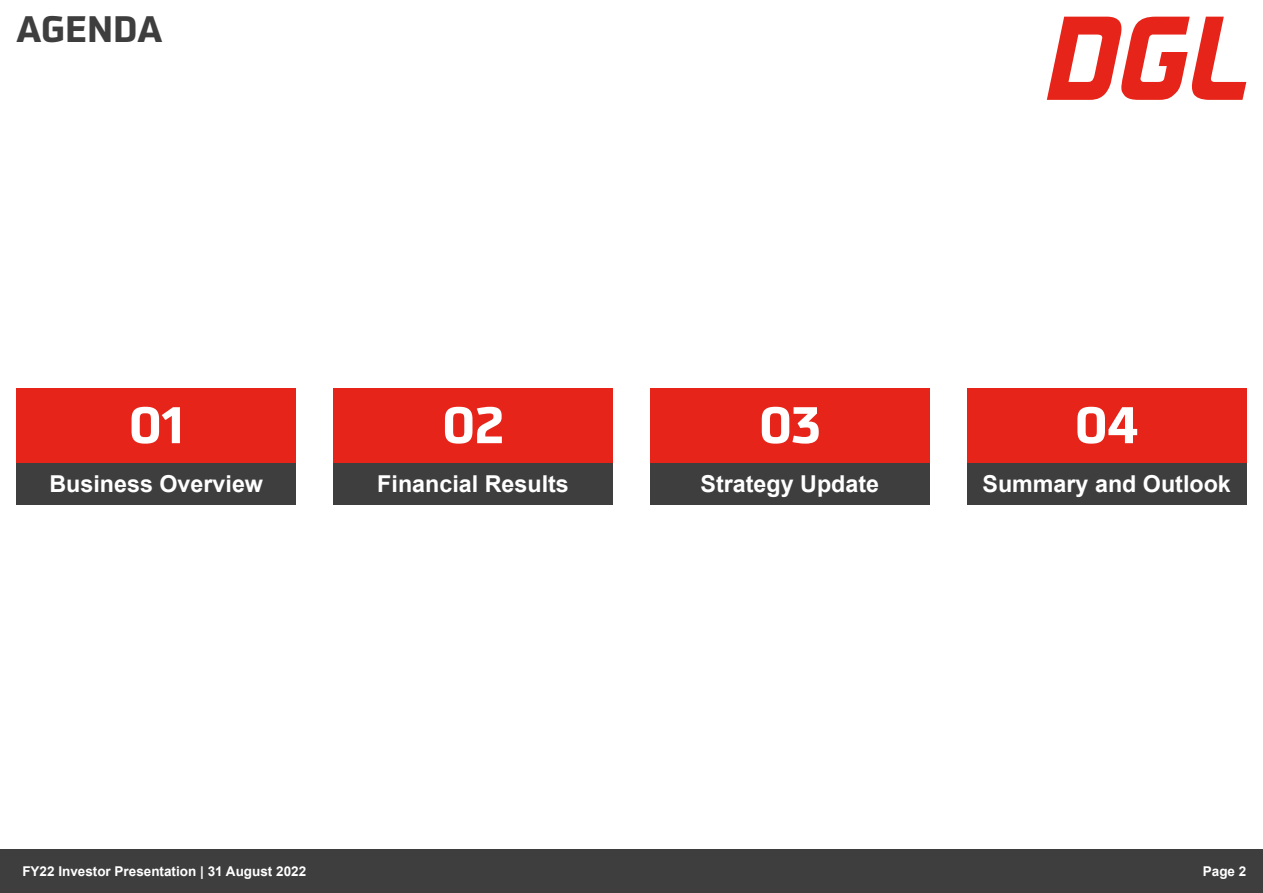
<style>
.page{position:relative;width:1263px;height:893px;background:#fff}
.page>*{position:absolute;margin:0;border:0;box-sizing:border-box;transform-origin:0 0}
.t1{font:700 50.25px "Utility Pro";color:#fff}
.t2{font:700 36px "Utility Pro";color:#3e3e3f}
.t3{font:700 23.25px "Arial";color:#fff}
.t4{font:700 13.5px "Arial";color:#fff}
</style>
<div class="page">
<div style="left:0;top:849px;width:1263px;height:44px;background:#3e3e3f"></div>
<svg style="left:1047px;top:17px;width:199px;height:83px"></svg>
<div style="left:17px;top:463px;width:279px;height:42px;background:#3e3e3f"></div>
<div style="left:17px;top:388px;width:279px;height:75px;background:#e72419"></div>
<div style="left:333px;top:463px;width:280px;height:42px;background:#3e3e3f"></div>
<div style="left:333px;top:388px;width:280px;height:75px;background:#e72419"></div>
<div style="left:650px;top:463px;width:279px;height:42px;background:#3e3e3f"></div>
<div style="left:650px;top:388px;width:279px;height:75px;background:#e72419"></div>
<div style="left:967px;top:463px;width:279px;height:42px;background:#3e3e3f"></div>
<div style="left:967px;top:388px;width:279px;height:75px;background:#e72419"></div>
<h2 class="t2" style="left:17px;top:-1px;width:147px">AGENDA</h2>
<h1 class="t1" style="left:129px;top:383px;width:55px">01</h1>
<p class="t3" style="left:49px;top:468px;width:215px">Business Overview</p>
<h1 class="t1" style="left:442px;top:383px;width:63px">02</h1>
<p class="t3" style="left:377px;top:468px;width:193px">Financial Results</p>
<h1 class="t1" style="left:759px;top:383px;width:63px">03</h1>
<p class="t3" style="left:701px;top:468px;width:180px">Strategy Update</p>
<h1 class="t1" style="left:1075px;top:383px;width:65px">04</h1>
<p class="t3" style="left:982px;top:468px;width:250px">Summary and Outlook</p>
<p class="t4" style="left:22px;top:862px;width:285px">FY22 Investor Presentation | 31 August 2022</p>
<p class="t4" style="left:1203px;top:862px;width:45px">Page 2</p>
</div>
